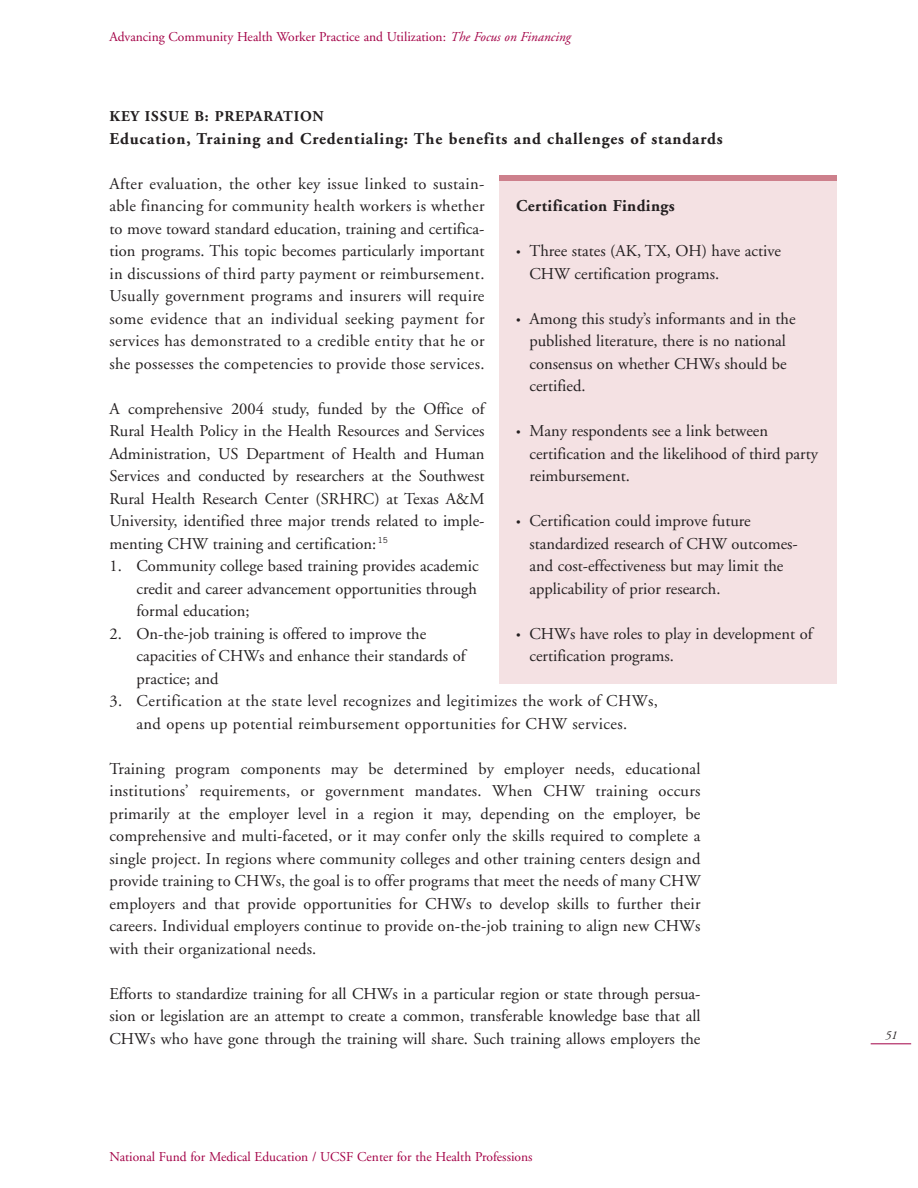
<style>
.page{position:relative;width:918px;height:1188px;background:#fff}
.page>*{position:absolute;margin:0;border:0;box-sizing:border-box;transform-origin:0 0}
.t1{font:16.5px/22.5px "Adobe Garamond";color:#231f20}
.t2{font:16.5px/22.5px "Adobe Garamond";letter-spacing:.025em;color:#231f20;text-align:center}
.t3{font:700 16.5px "Adobe Garamond";letter-spacing:.05em;color:#231f20}
.t4{font:700 16.5px "Adobe Garamond";letter-spacing:.025em;color:#231f20}
.t5{font:700 15px "Adobe Garamond";letter-spacing:.05em;color:#231f20}
.t6{font:13.5px "Adobe Garamond";color:#a30146}
.t7{font:italic 12px "Adobe Garamond";color:#231f20}
.s1{font-style:italic}
.s2{font-size:12px}
</style>
<div class="page">
<hr style="left:871px;top:1043px;width:40px;height:1px;background:#a30146">
<div style="left:500px;top:175px;width:337px;height:509px;background:#f4e1e3"></div>
<div style="left:500px;top:176px;width:337px;height:5px;background:#cd808c"></div>
<p class="t6" style="left:110px;top:32px;width:462px">Advancing Community Health Worker Practice and Utilization: <span class="s1">The Focus on Financing</span></p>
<p class="t5" style="left:110px;top:110px;width:216px">KEY ISSUE B: PREPARATION</p>
<p class="t3" style="left:110px;top:132px;width:615px">Education, Training and Credentialing: The benefits and challenges of standards</p>
<p class="t1" style="left:110px;top:174px;width:377px;text-align:justify">After evaluation, the other key issue linked to sustain&shy;able financing for community health workers is whether to move toward standard education, training and certifica&shy;tion programs. This topic becomes particularly important in discussions of third party payment or reimbursement.<br>Usually government programs and insurers will require some evidence that an individual seeking payment for services has demonstrated to a credible entity that he or she possesses the competencies to provide those services.</p>
<p class="t1" style="left:110px;top:399px;width:377px;text-align:justify">A comprehensive 2004 study, funded by the Office of Rural Health Policy in the Health Resources and Services Administration, US Department of Health and Human Services and conducted by researchers at the Southwest Rural Health Research Center (SRHRC) at Texas A&amp;M University, identified three major trends related to imple&shy;menting CHW training and certification: <sup>15</sup></p>
<p class="t1" style="left:137px;top:556px;width:344px;text-align:justify;text-indent:-27px">1. Community college based training provides academic credit and career advancement opportunities through formal education;</p>
<p class="t1" style="left:137px;top:624px;width:331px;text-indent:-27px">2. On-the-job training is offered to improve the capacities of CHWs and enhance their standards of practice; and</p>
<p class="t2" style="left:110px;top:691px;width:550px">3. Certification at the state level recognizes and legitimizes the work of CHWs, and opens up potential reimbursement opportunities for CHW services.</p>
<p class="t1" style="left:110px;top:759px;width:593px;text-align:justify">Training program components may be determined by employer needs, educational institutions’ requirements, or government mandates. When CHW training occurs primarily at the employer level in a region it may, depending on the employer, be comprehensive and multi-faceted, or it may confer only the skills required to complete a single project. In regions where community colleges and other training centers design and provide training to CHWs, the goal is to offer programs that meet the needs of many CHW employers and that provide opportunities for CHWs to develop skills to further their careers. Individual employers continue to provide on-the-job training to align new CHWs with their organizational needs.</p>
<p class="t1" style="left:110px;top:984px;width:593px;text-align:justify">Efforts to standardize training for all CHWs in a particular region or state through persua&shy;sion or legislation are an attempt to create a common, transferable knowledge base that all CHWs who have gone through the training will share. Such training allows employers the</p>
<p class="t4" style="left:516px;top:199px;width:160px">Certification Findings</p>
<p class="t1" style="left:530px;top:241px;width:253px;text-indent:-14px"><span class="s2">•</span> Three states (AK, TX, OH) have active<br>CHW certification programs.</p>
<p class="t1" style="left:530px;top:309px;width:268px;text-indent:-14px"><span class="s2">•</span> Among this study’s informants and in the published literature, there is no national consensus on whether CHWs should be certified.</p>
<p class="t1" style="left:530px;top:421px;width:290px;text-indent:-14px"><span class="s2">•</span> Many respondents see a link between certification and the likelihood of third party reimbursement.</p>
<p class="t1" style="left:530px;top:511px;width:270px;text-indent:-14px"><span class="s2">•</span> Certification could improve future standardized research of CHW outcomes&shy;and cost-effectiveness but may limit the applicability of prior research.</p>
<p class="t1" style="left:530px;top:624px;width:285px;text-indent:-14px"><span class="s2">•</span> CHWs have roles to play in development of certification programs.</p>
<p class="t6" style="left:110px;top:1151px;width:425px">National Fund for Medical Education / UCSF Center for the Health Professions</p>
<p class="t7" style="left:885px;top:1030px;width:13px">51</p>
</div>
